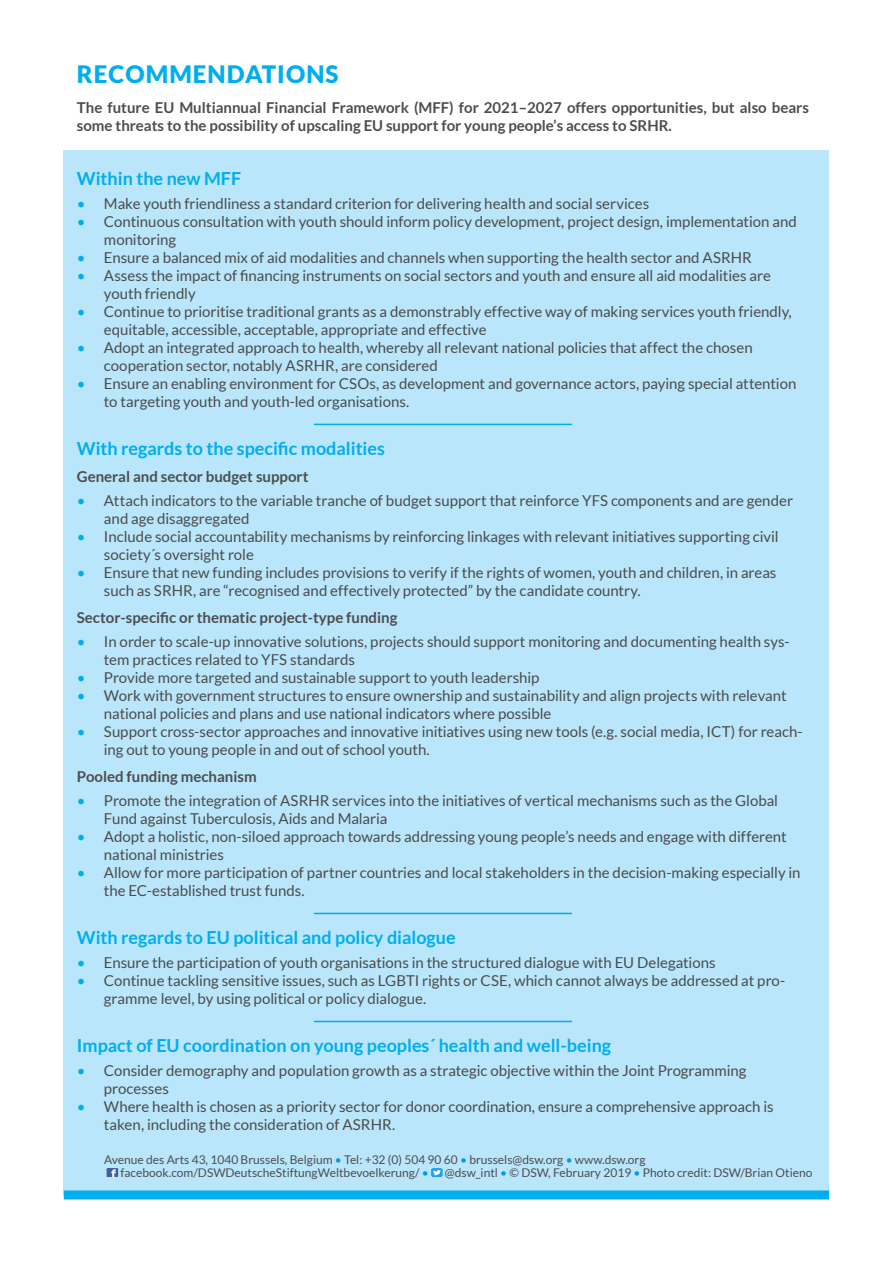
<style>
.page{position:relative;width:893px;height:1263px;background:#fff}
.page>*{position:absolute;margin:0;border:0;box-sizing:border-box;transform-origin:0 0}
.t1{font:900 24px "Lato";letter-spacing:.045em;color:#00aeef}
.t2{font:700 18px "Lato";color:#00aeef}
.t3{font:15px/18px "Lato";color:#4b4b4b}
.t4{font:700 15px/18px "Lato";color:#4d4d4f}
.t5{font:12px/13.5px "Lato";color:#4d4d4f}
.s1{color:#00aeef}
.s2{color:#009de0}
</style>
<div class="page">
<div style="left:64px;top:150px;width:765px;height:1045px;background:#b9e6fa"></div>
<hr style="left:314px;top:424px;width:258px;height:1px;background:#00aeef">
<hr style="left:314px;top:913px;width:258px;height:1px;background:#00aeef">
<hr style="left:314px;top:1021px;width:258px;height:1px;background:#00aeef">
<div style="left:107px;top:1168px;width:11px;height:9px;background:#425e9c"></div>
<svg style="left:111px;top:1169px;width:5px;height:8px"></svg>
<div style="left:431px;top:1168px;width:12px;height:9px;background:#1ca1f2;border-radius:2px"></div>
<svg style="left:433px;top:1170px;width:8px;height:5px"></svg>
<div style="left:64px;top:1190px;width:765px;height:9px;background:#00aeef"></div>
<h1 class="t1" style="left:77px;top:60px;width:263px">RECOMMENDATIONS</h1>
<p class="t4" style="left:77px;top:98px;width:733px">The future EU Multiannual Financial Framework (MFF) for 2021–2027 offers opportunities, but also bears some threats to the possibility of upscaling EU support for young people’s access to SRHR.</p>
<p class="t2" style="left:77px;top:168px;width:166px">Within the new MFF</p>
<p class="t3" style="left:77px;top:195px;width:574px"><span class="s1">•</span> Make youth friendliness a standard criterion for delivering health and social services</p>
<p class="t3" style="left:104px;top:213px;width:694px;text-indent:-27px"><span class="s1">•</span> Continuous consultation with youth should inform policy development, project design, implementation and monitoring</p>
<p class="t3" style="left:77px;top:249px;width:676px"><span class="s1">•</span> Ensure a balanced mix of aid modalities and channels when supporting the health sector and ASRHR</p>
<p class="t3" style="left:104px;top:267px;width:668px;text-indent:-27px"><span class="s1">•</span> Assess the impact of financing instruments on social sectors and youth and ensure all aid modalities are youth friendly</p>
<p class="t3" style="left:104px;top:303px;width:689px;text-indent:-27px"><span class="s1">•</span> Continue to prioritise traditional grants as a demonstrably effective way of making services youth friendly, equitable, accessible, acceptable, appropriate and effective</p>
<p class="t3" style="left:104px;top:339px;width:650px;text-indent:-27px"><span class="s1">•</span> Adopt an integrated approach to health, whereby all relevant national policies that affect the chosen cooperation sector, notably ASRHR, are considered</p>
<p class="t3" style="left:104px;top:375px;width:694px;text-indent:-27px"><span class="s1">•</span> Ensure an enabling environment for CSOs, as development and governance actors, paying special attention to targeting youth and youth-led organisations.</p>
<p class="t2" style="left:77px;top:438px;width:310px">With regards to the specific modalities</p>
<p class="t4" style="left:77px;top:467px;width:233px">General and sector budget support</p>
<p class="t3" style="left:104px;top:492px;width:691px;text-indent:-27px"><span class="s1">•</span> Attach indicators to the variable tranche of budget support that reinforce YFS components and are gender and age disaggregated</p>
<p class="t3" style="left:104px;top:528px;width:676px;text-indent:-27px"><span class="s1">•</span> Include social accountability mechanisms by reinforcing linkages with relevant initiatives supporting civil society´s oversight role</p>
<p class="t3" style="left:104px;top:564px;width:674px;text-indent:-27px"><span class="s1">•</span> Ensure that new funding includes provisions to verify if the rights of women, youth and children, in areas such as SRHR, are “recognised and effectively protected” by the candidate country.</p>
<p class="t4" style="left:77px;top:608px;width:322px">Sector-specific or thematic project-type funding</p>
<p class="t3" style="left:104px;top:633px;width:687px;text-indent:-27px"><span class="s1">•</span> In order to scale-up innovative solutions, projects should support monitoring and documenting health sys&shy;tem practices related to YFS standards</p>
<p class="t3" style="left:77px;top:669px;width:464px"><span class="s1">•</span> Provide more targeted and sustainable support to youth leadership</p>
<p class="t3" style="left:104px;top:687px;width:684px;text-indent:-27px"><span class="s1">•</span> Work with government structures to ensure ownership and sustainability and align projects with relevant national policies and plans and use national indicators where possible</p>
<p class="t3" style="left:104px;top:723px;width:700px;text-indent:-27px"><span class="s1">•</span> Support cross-sector approaches and innovative initiatives using new tools (e.g. social media, ICT) for reach&shy;ing out to young people in and out of school youth.</p>
<p class="t4" style="left:77px;top:767px;width:181px">Pooled funding mechanism</p>
<p class="t3" style="left:104px;top:792px;width:676px;text-indent:-27px"><span class="s1">•</span> Promote the integration of ASRHR services into the initiatives of vertical mechanisms such as the Global<br>Fund against Tuberculosis, Aids and Malaria</p>
<p class="t3" style="left:104px;top:828px;width:684px;text-indent:-27px"><span class="s1">•</span> Adopt a holistic, non-siloed approach towards addressing young people’s needs and engage with different national ministries</p>
<p class="t3" style="left:104px;top:864px;width:698px;text-indent:-27px"><span class="s1">•</span> Allow for more participation of partner countries and local stakeholders in the decision-making especially in the EC-established trust funds.</p>
<p class="t2" style="left:77px;top:927px;width:380px">With regards to EU political and policy dialogue</p>
<p class="t3" style="left:77px;top:954px;width:640px"><span class="s1">•</span> Ensure the participation of youth organisations in the structured dialogue with EU Delegations</p>
<p class="t3" style="left:104px;top:972px;width:683px;text-indent:-27px"><span class="s1">•</span> Continue tackling sensitive issues, such as LGBTI rights or CSE, which cannot always be addressed at pro&shy;gramme level, by using political or policy dialogue.</p>
<p class="t2" style="left:77px;top:1035px;width:536px">Impact of EU coordination on young peoples´ health and well-being</p>
<p class="t3" style="left:104px;top:1062px;width:644px;text-indent:-27px"><span class="s1">•</span> Consider demography and population growth as a strategic objective within the Joint Programming processes</p>
<p class="t3" style="left:104px;top:1098px;width:671px;text-indent:-27px"><span class="s1">•</span> Where health is chosen as a priority sector for donor coordination, ensure a comprehensive approach is taken, including the consideration of ASRHR.</p>
<p class="t5" style="left:120px;top:1152px;width:527px;text-indent:-16px">Avenue des Arts 43, 1040 Brussels, Belgium <span class="s2">•</span> Tel: +32 (0) 504 90 60 <span class="s2">•</span> brussels@dsw.org <span class="s2">•</span> www.dsw.org facebook.com/DSWDeutscheStiftungWeltbevoelkerung/ <span class="s2">•</span></p>
<p class="t5" style="left:445px;top:1166px;width:369px">@dsw_intl <span class="s2">•</span> © DSW, February 2019 <span class="s2">•</span> Photo credit: DSW/Brian Otieno</p>
</div>
